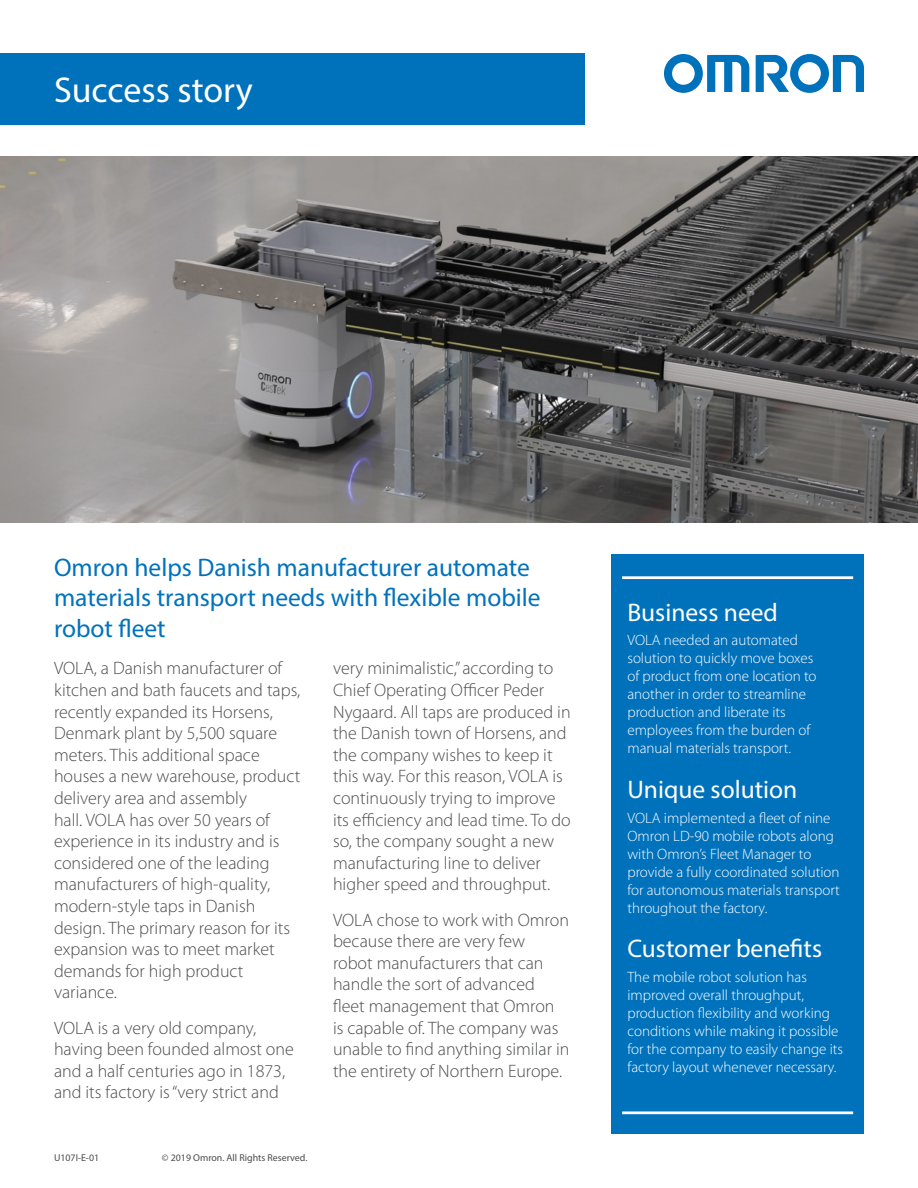
<style>
.page{position:relative;width:918px;height:1188px;background:#fff}
.page>*{position:absolute;margin:0;border:0;box-sizing:border-box;transform-origin:0 0}
.t1{font:36px "Myriad Pro";color:#fff}
.t2{font:25.5px/30.6px "Myriad Pro";color:#0072bc}
.t3{font:25.5px "Myriad Pro";color:#fff}
.t4{font:300 18px/21.6px "Myriad Pro";color:#4b4c4d}
.t5{font:300 15px/18px "Myriad Pro";color:#fff}
.t6{font:9.9px "Myriad Pro";color:#4b4c4d}
</style>
<div class="page">
<svg style="left:664px;top:54px;width:85px;height:39px"></svg>
<svg style="left:756px;top:54px;width:108px;height:39px"></svg>
<div style="left:0;top:53px;width:585px;height:71px;background:#0072bc"></div>
<div style="left:611px;top:555px;width:253px;height:579px;background:#0072bc"></div>
<hr style="left:622px;top:576px;width:231px;height:3px;background:#fff">
<hr style="left:622px;top:1111px;width:231px;height:3px;background:#fff">
<img style="left:0;top:156px;width:918px;height:367px">
<p class="t1" style="left:54px;top:68px;width:200px">Success story</p>
<p class="t2" style="left:54px;top:551px;width:488px">Omron helps Danish manufacturer automate materials transport needs with flexible mobile robot fleet</p>
<p class="t4" style="left:54px;top:657px;width:248px">VOLA, a Danish manufacturer of kitchen and bath faucets and taps, recently expanded its Horsens,<br>Denmark plant by 5,500 square meters. This additional space houses a new warehouse, product delivery area and assembly<br>hall. VOLA has over 50 years of experience in its industry and is considered one of the leading manufacturers of high-quality, modern-style taps in Danish design. The primary reason for its expansion was to meet market demands for high product variance.</p>
<p class="t4" style="left:54px;top:1017px;width:241px">VOLA is a very old company, having been founded almost one and a half centuries ago in 1873, and its factory is “very strict and</p>
<p class="t6" style="left:54px;top:1152px;width:47px">U107I-E-01</p>
<p class="t6" style="left:162px;top:1152px;width:147px">© 2019 Omron. All Rights Reserved.</p>
<p class="t4" style="left:333px;top:657px;width:239px">very minimalistic,” according to<br>Chief Operating Officer Peder<br>Nygaard. All taps are produced in the Danish town of Horsens, and the company wishes to keep it this way. For this reason, VOLA is continuously trying to improve its efficiency and lead time. To do so, the company sought a new manufacturing line to deliver higher speed and throughput.</p>
<p class="t4" style="left:333px;top:909px;width:238px">VOLA chose to work with Omron because there are very few robot manufacturers that can handle the sort of advanced fleet management that Omron is capable of. The company was unable to find anything similar in the entirety of Northern Europe.</p>
<p class="t3" style="left:627px;top:596px;width:152px">Business need</p>
<p class="t5" style="left:627px;top:631px;width:191px">VOLA needed an automated solution to quickly move boxes of product from one location to another in order to streamline production and liberate its employees from the burden of manual materials transport.</p>
<p class="t3" style="left:627px;top:774px;width:171px">Unique solution</p>
<p class="t5" style="left:627px;top:809px;width:214px">VOLA implemented a fleet of nine<br>Omron LD-90 mobile robots along with Omron’s Fleet Manager to provide a fully coordinated solution for autonomous materials transport throughout the factory.</p>
<p class="t3" style="left:627px;top:933px;width:196px">Customer benefits</p>
<p class="t5" style="left:627px;top:968px;width:217px">The mobile robot solution has improved overall throughput, production flexibility and working conditions while making it possible for the company to easily change its factory layout whenever necessary.</p>
</div>
